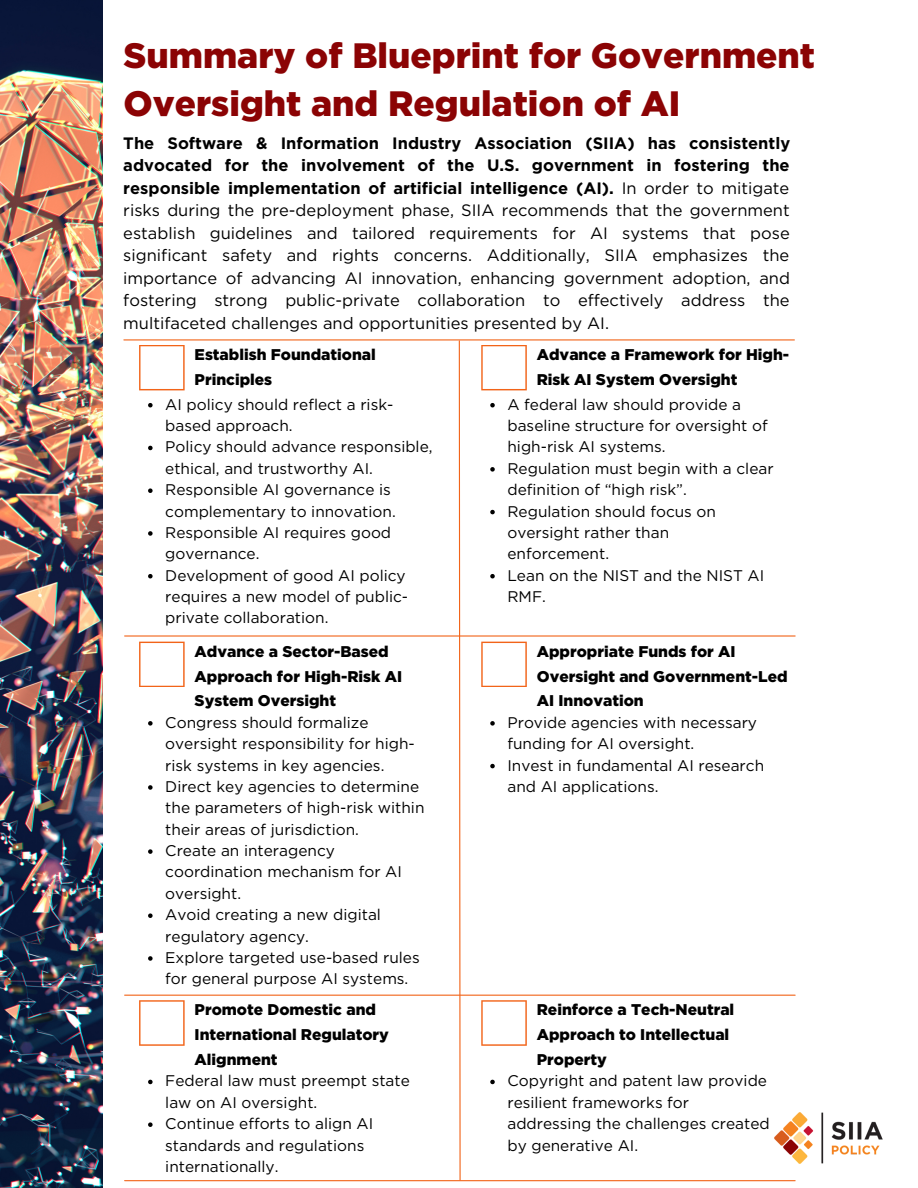
<style>
.page{position:relative;width:918px;height:1188px;background:#fff}
.page>*{position:absolute;margin:0;border:0;box-sizing:border-box;transform-origin:0 0}
.t1{font:900 35.25px/48.3px "Gotham";color:#8b0304}
.t2{font:16.5px/22.5px "Gotham";color:#000;text-align:justify}
.t3{font:15.45px/21.3px "Gotham";color:#000}
.t4{font:900 15.45px/24.8px "Gotham";color:#000}
.s1{font-weight:700}
</style>
<div class="page">
<img style="left:774px;top:1112px;width:109px;height:52px">
<hr style="left:124px;top:339px;width:670px;height:1px;background:#f26419">
<svg style="left:148px;top:403px;width:5px;height:4px"></svg>
<svg style="left:148px;top:446px;width:5px;height:4px"></svg>
<svg style="left:148px;top:488px;width:5px;height:5px"></svg>
<svg style="left:148px;top:531px;width:5px;height:5px"></svg>
<svg style="left:148px;top:574px;width:5px;height:4px"></svg>
<svg style="left:139px;top:345px;width:46px;height:45px"></svg>
<svg style="left:458px;top:340px;width:3px;height:840px"></svg>
<svg style="left:490px;top:403px;width:5px;height:4px"></svg>
<svg style="left:490px;top:467px;width:5px;height:5px"></svg>
<svg style="left:490px;top:510px;width:5px;height:4px"></svg>
<svg style="left:490px;top:574px;width:5px;height:4px"></svg>
<svg style="left:481px;top:345px;width:46px;height:45px"></svg>
<svg style="left:148px;top:721px;width:5px;height:5px"></svg>
<svg style="left:148px;top:785px;width:5px;height:5px"></svg>
<svg style="left:148px;top:849px;width:5px;height:5px"></svg>
<svg style="left:148px;top:913px;width:5px;height:5px"></svg>
<svg style="left:148px;top:956px;width:5px;height:5px"></svg>
<svg style="left:139px;top:642px;width:46px;height:45px"></svg>
<svg style="left:490px;top:721px;width:5px;height:5px"></svg>
<svg style="left:490px;top:764px;width:5px;height:4px"></svg>
<svg style="left:481px;top:642px;width:46px;height:45px"></svg>
<svg style="left:148px;top:1080px;width:5px;height:4px"></svg>
<svg style="left:148px;top:1122px;width:5px;height:5px"></svg>
<svg style="left:139px;top:1000px;width:46px;height:46px"></svg>
<svg style="left:490px;top:1080px;width:5px;height:4px"></svg>
<svg style="left:481px;top:1000px;width:46px;height:46px"></svg>
<img style="left:0;top:0;width:103px;height:1188px">
<hr style="left:125px;top:995px;width:670px;height:1px;background:#f26419">
<hr style="left:125px;top:635px;width:670px;height:2px;background:#f26419">
<hr style="left:125px;top:1180px;width:670px;height:1px;background:#f26419">
<p class="t1" style="left:124px;top:31px;width:693px">Summary of Blueprint for Government<br>Oversight and Regulation of AI</p>
<p class="t2" style="left:123px;top:131px;width:668px"><span class="s1">The Software &amp; Information Industry Association (SIIA) has consistently advocated for the involvement of the U.S. government in fostering the responsible implementation of artificial intelligence (AI).</span> In order to mitigate risks during the pre-deployment phase, SIIA recommends that the government establish guidelines and tailored requirements for AI systems that pose significant safety and rights concerns. Additionally, SIIA emphasizes the importance of advancing AI innovation, enhancing government adoption, and fostering strong public-private collaboration to effectively address the multifaceted challenges and opportunities presented by AI.</p>
<p class="t4" style="left:195px;top:342px;width:183px">Establish Foundational<br>Principles</p>
<p class="t3" style="left:165px;top:394px;width:230px">AI policy should reflect a risk&shy;based approach.</p>
<p class="t3" style="left:165px;top:436px;width:269px">Policy should advance responsible, ethical, and trustworthy AI.</p>
<p class="t3" style="left:165px;top:479px;width:232px">Responsible AI governance is complementary to innovation.</p>
<p class="t3" style="left:165px;top:522px;width:227px">Responsible AI requires good governance.</p>
<p class="t3" style="left:165px;top:565px;width:244px">Development of good AI policy requires a new model of public&shy;private collaboration.</p>
<p class="t4" style="left:195px;top:639px;width:209px">Advance a Sector-Based<br>Approach for High-Risk AI<br>System Oversight</p>
<p class="t3" style="left:165px;top:712px;width:251px">Congress should formalize oversight responsibility for high&shy;risk systems in key agencies.</p>
<p class="t3" style="left:165px;top:776px;width:261px">Direct key agencies to determine the parameters of high-risk within their areas of jurisdiction.</p>
<p class="t3" style="left:165px;top:840px;width:238px">Create an interagency coordination mechanism for AI oversight.</p>
<p class="t3" style="left:165px;top:904px;width:217px">Avoid creating a new digital regulatory agency.</p>
<p class="t3" style="left:165px;top:947px;width:256px">Explore targeted use-based rules for general purpose AI systems.</p>
<p class="t4" style="left:195px;top:997px;width:196px">Promote Domestic and<br>International Regulatory<br>Alignment</p>
<p class="t3" style="left:165px;top:1070px;width:246px">Federal law must preempt state law on AI oversight.</p>
<p class="t3" style="left:165px;top:1113px;width:209px">Continue efforts to align AI standards and regulations internationally.</p>
<p class="t4" style="left:537px;top:342px;width:254px">Advance a Framework for High-<br>Risk AI System Oversight</p>
<p class="t3" style="left:507px;top:394px;width:262px">A federal law should provide a baseline structure for oversight of high-risk AI systems.</p>
<p class="t3" style="left:507px;top:458px;width:268px">Regulation must begin with a clear definition of “high risk”.</p>
<p class="t3" style="left:507px;top:500px;width:210px">Regulation should focus on oversight rather than enforcement.</p>
<p class="t3" style="left:507px;top:565px;width:258px">Lean on the NIST and the NIST AI<br>RMF.</p>
<p class="t4" style="left:537px;top:639px;width:252px">Appropriate Funds for AI<br>Oversight and Government-Led<br>AI Innovation</p>
<p class="t3" style="left:507px;top:712px;width:251px">Provide agencies with necessary funding for AI oversight.</p>
<p class="t3" style="left:507px;top:754px;width:258px">Invest in fundamental AI research and AI applications.</p>
<p class="t4" style="left:537px;top:997px;width:199px">Reinforce a Tech-Neutral<br>Approach to Intellectual<br>Property</p>
<p class="t3" style="left:507px;top:1070px;width:264px">Copyright and patent law provide resilient frameworks for addressing the challenges created by generative AI.</p>
</div>
